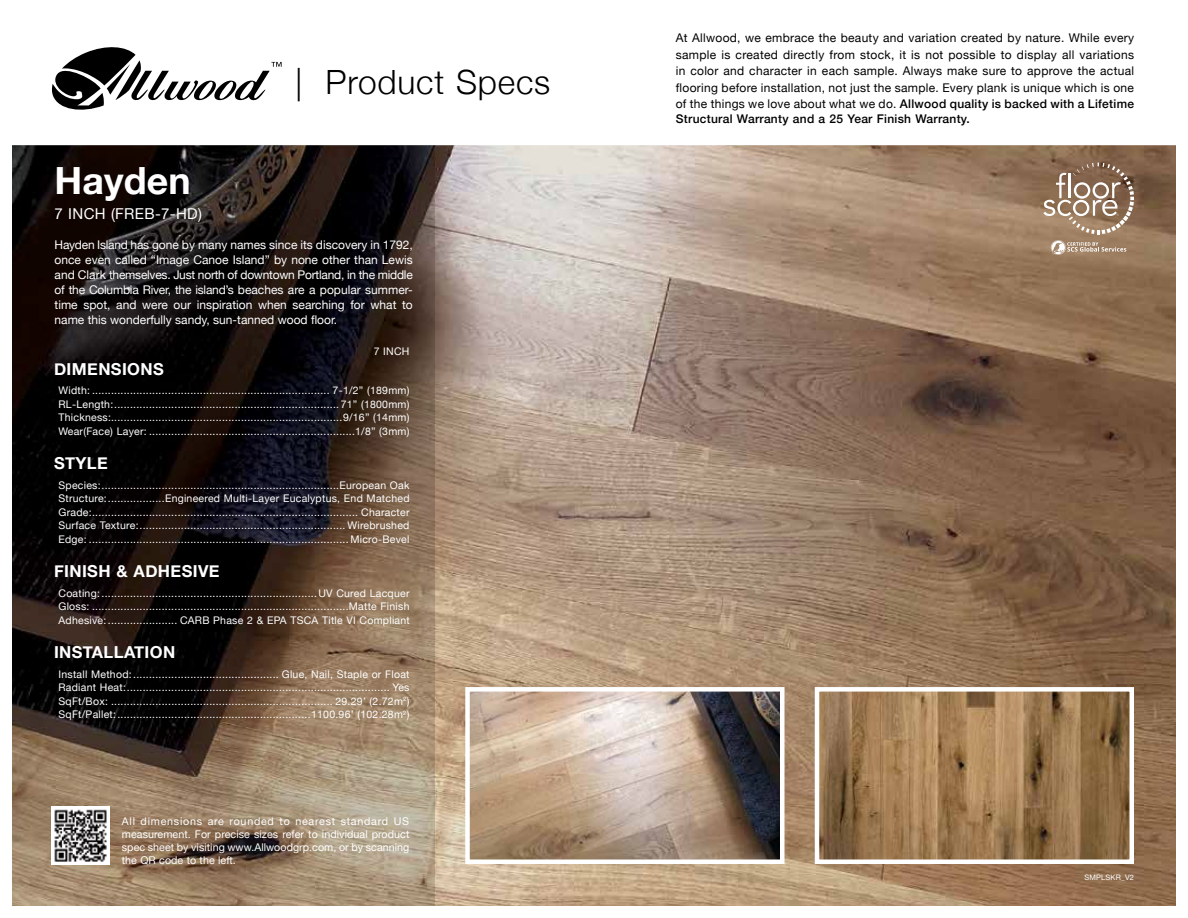
<style>
.page{position:relative;width:1188px;height:918px;background:#fff}
.page>*{position:absolute;margin:0;border:0;box-sizing:border-box;transform-origin:0 0}
.t1{font:700 37.5px "Helvetica Neue";letter-spacing:.005em;color:#fff}
.t2{font:300 33.45px "Helvetica Neue";letter-spacing:.025em;color:#000}
.t3{font:700 16.5px "Helvetica Neue";letter-spacing:.025em;color:#fff}
.t4{font:15px "Helvetica Neue";letter-spacing:.025em;color:#fff}
.t5{font:12px/16.5px "Helvetica Neue";letter-spacing:.025em;color:#000;text-align:justify}
.t6{font:12px/15px "Helvetica Neue";color:#fff;text-align:justify}
.t7{font:500 12px "Helvetica Neue";letter-spacing:.025em;color:#000}
.t8{font:10.65px/12.9px "Helvetica Neue";letter-spacing:.005em;color:#fff;text-align:justify}
.t9{font:10.5px/13.5px "Helvetica Neue";letter-spacing:.025em;color:#fff;text-align:justify}
.t10{font:7.5px "Helvetica Neue";letter-spacing:.025em;color:#fff}
.s1{font-weight:500}
</style>
<div class="page">
<svg style="left:52px;top:47px;width:230px;height:63px"></svg>
<img style="left:434px;top:146px;width:741px;height:759px">
<svg style="left:12px;top:145px;width:422px;height:761px;background:#41342b"></svg>
<img style="left:470px;top:692px;width:310px;height:167px">
<div style="left:465px;top:687px;width:320px;height:177px;border:4px solid #fff"></div>
<img style="left:820px;top:692px;width:309px;height:167px">
<div style="left:815px;top:687px;width:319px;height:177px;border:4px solid #fff"></div>
<svg style="left:1043px;top:163px;width:91px;height:71px;background:#a08771"></svg>
<svg style="left:1051px;top:240px;width:75px;height:15px"></svg>
<img style="left:52px;top:807px;width:58px;height:57px">
<h2 class="t2" style="left:295px;top:55px;width:257px">| Product Specs</h2>
<h1 class="t1" style="left:55px;top:151px;width:138px">Hayden</h1>
<h3 class="t4" style="left:55px;top:203px;width:149px">7 INCH (FREB-7-HD)</h3>
<p class="t6" style="left:55px;top:238px;width:360px">Hayden Island has gone by many names since its discovery in 1792, once even called “Image Canoe Island” by none other than Lewis and Clark themselves. Just north of downtown Portland, in the middle of the Columbia River, the island’s beaches are a popular summer&shy;time spot, and were our inspiration when searching for what to name this wonderfully sandy, sun-tanned wood floor.</p>
<p class="t9" style="left:374px;top:346px;width:37px">7 INCH</p>
<h3 class="t3" style="left:54px;top:356px;width:111px">DIMENSIONS</h3>
<p class="t9" style="left:59px;top:385px;width:353px">Width: ........................................................................... 7-1/2” (189mm)<br>RL-Length:....................................................................... 71” (1800mm)<br>Thickness:.........................................................................9/16” (14mm)<br>Wear(Face) Layer: .................................................................1/8” (3mm)</p>
<h3 class="t3" style="left:54px;top:451px;width:55px">STYLE</h3>
<p class="t9" style="left:59px;top:479px;width:353px">Species:...........................................................................European Oak Structure:..................Engineered Multi-Layer Eucalyptus, End Matched Grade:.................................................................................... Character Surface Texture:................................................................. Wirebrushed Edge: .................................................................................. Micro-Bevel</p>
<h3 class="t3" style="left:54px;top:559px;width:167px">FINISH &amp; ADHESIVE</h3>
<p class="t9" style="left:59px;top:587px;width:353px">Coating: ....................................................................UV Cured Lacquer Gloss: .................................................................................Matte Finish Adhesive: ...................... CARB Phase 2 &amp; EPA TSCA Title VI Compliant</p>
<h3 class="t3" style="left:54px;top:640px;width:123px">INSTALLATION</h3>
<p class="t9" style="left:59px;top:668px;width:353px">Install Method: .............................................. Glue, Nail, Staple or Float Radiant Heat:................................................................................... Yes SqFt/Box: ...................................................................... 29.29’ (2.72m<sup>2</sup>)<br>SqFt/Pallet:.............................................................1100.96’ (102.28m<sup>2</sup>)</p>
<p class="t8" style="left:122px;top:816px;width:289px">All dimensions are rounded to nearest standard US measurement. For precise sizes refer to individual product spec sheet by visiting www.Allwoodgrp.com, or by scanning the QR code to the left.</p>
<p class="t5" style="left:676px;top:30px;width:460px">At Allwood, we embrace the beauty and variation created by nature. While every sample is created directly from stock, it is not possible to display all variations in color and character in each sample. Always make sure to approve the actual flooring before installation, not just the sample. Every plank is unique which is one of the things we love about what we do. <span class="s1">Allwood quality is backed with a Lifetime</span></p>
<p class="t7" style="left:676px;top:109px;width:295px">Structural Warranty and a 25 Year Finish Warranty.</p>
<p class="t10" style="left:1084px;top:872px;width:51px">SMPLSKR_V2</p>
</div>
